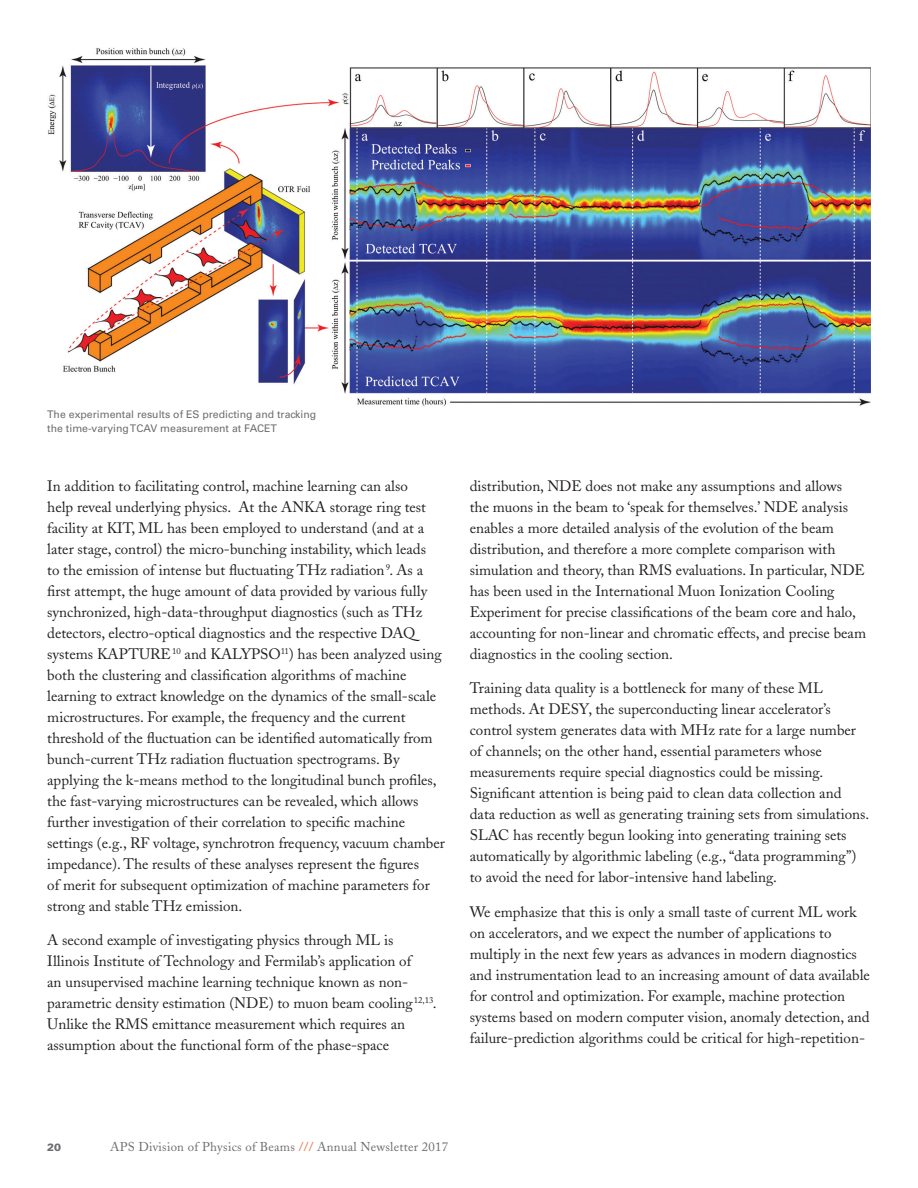
<style>
.page{position:relative;width:918px;height:1188px;background:#fff}
.page>*{position:absolute;margin:0;border:0;box-sizing:border-box;transform-origin:0 0}
.t1{font:15px/21px "Adobe Caslon";color:#231f20}
.t2{font:12.75px "Adobe Caslon";letter-spacing:.02em;color:#6c6d70}
.t3{font:10.5px/13.5px "Univers";color:#6c6d70}
.t4{font:900 10.5px "Univers";color:#6c6d70}
.s1{font-weight:700;color:#e8835d}
</style>
<div class="page">
<img style="left:48px;top:48px;width:823px;height:359px">
<p class="t3" style="left:47px;top:408px;width:271px">The experimental results of ES predicting and tracking the time-varying TCAV measurement at FACET</p>
<p class="t1" style="left:47px;top:475px;width:399px">In addition to facilitating control, machine learning can also<br>help reveal underlying physics. At the ANKA storage ring test facility at KIT, ML has been employed to understand (and at a later stage, control) the micro-bunching instability, which leads<br>to the emission of intense but fluctuating THz radiation<sup>9</sup>. As a first attempt, the huge amount of data provided by various fully synchronized, high-data-throughput diagnostics (such as THz detectors, electro-optical diagnostics and the respective DAQ systems KAPTURE<sup>10</sup> and KALYPSO<sup>11</sup>) has been analyzed using both the clustering and classification algorithms of machine learning to extract knowledge on the dynamics of the small-scale microstructures. For example, the frequency and the current threshold of the fluctuation can be identified automatically from bunch-current THz radiation fluctuation spectrograms. By applying the k-means method to the longitudinal bunch profiles, the fast-varying microstructures can be revealed, which allows further investigation of their correlation to specific machine settings (e.g., RF voltage, synchrotron frequency, vacuum chamber impedance). The results of these analyses represent the figures<br>of merit for subsequent optimization of machine parameters for strong and stable THz emission.</p>
<p class="t1" style="left:47px;top:930px;width:391px">A second example of investigating physics through ML is Illinois Institute of Technology and Fermilab’s application of<br>an unsupervised machine learning technique known as non&shy;parametric density estimation (NDE) to muon beam cooling <sup>12,13</sup>.<br>Unlike the RMS emittance measurement which requires an assumption about the functional form of the phase-space</p>
<p class="t1" style="left:470px;top:475px;width:398px">distribution, NDE does not make any assumptions and allows<br>the muons in the beam to ‘speak for themselves.’ NDE analysis enables a more detailed analysis of the evolution of the beam distribution, and therefore a more complete comparison with simulation and theory, than RMS evaluations. In particular, NDE has been used in the International Muon Ionization Cooling Experiment for precise classifications of the beam core and halo, accounting for non-linear and chromatic effects, and precise beam diagnostics in the cooling section.</p>
<p class="t1" style="left:470px;top:678px;width:401px">Training data quality is a bottleneck for many of these ML methods. At DESY, the superconducting linear accelerator’s control system generates data with MHz rate for a large number of channels; on the other hand, essential parameters whose measurements require special diagnostics could be missing.<br>Significant attention is being paid to clean data collection and data reduction as well as generating training sets from simulations.<br>SLAC has recently begun looking into generating training sets automatically by algorithmic labeling (e.g., “data programming”) to avoid the need for labor-intensive hand labeling.</p>
<p class="t1" style="left:470px;top:901px;width:402px">We emphasize that this is only a small taste of current ML work on accelerators, and we expect the number of applications to multiply in the next few years as advances in modern diagnostics and instrumentation lead to an increasing amount of data available for control and optimization. For example, machine protection systems based on modern computer vision, anomaly detection, and failure-prediction algorithms could be critical for high-repetition-</p>
<p class="t4" style="left:47px;top:1140px;width:16px">20</p>
<p class="t2" style="left:110px;top:1139px;width:340px">APS Division of Physics of Beams <span class="s1">///</span> Annual Newsletter 2017</p>
</div>
